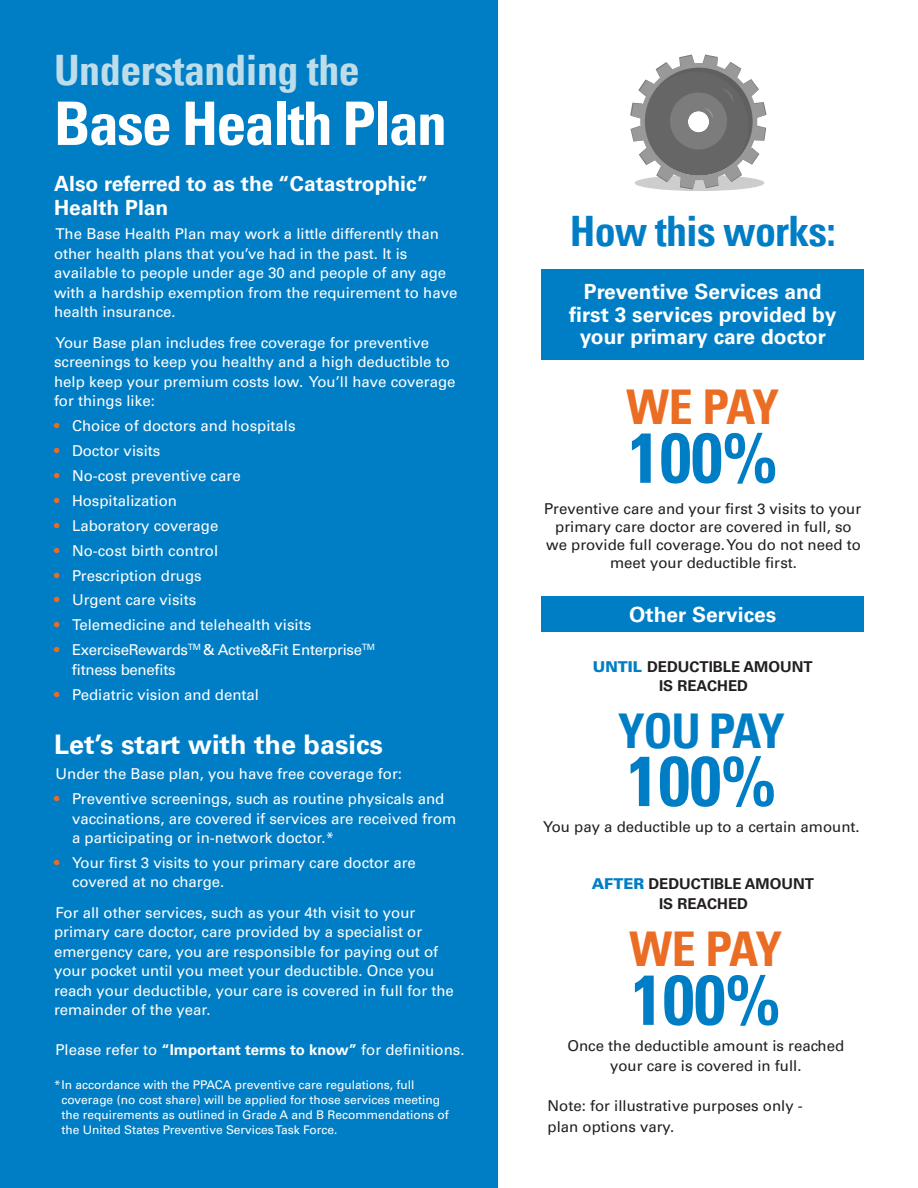
<style>
.page{position:relative;width:918px;height:1188px;background:#fff}
.page>*{position:absolute;margin:0;border:0;box-sizing:border-box;transform-origin:0 0}
.t1{font:700 condensed 70.5px "Univers LT Pro";color:#007ec5}
.t2{font:700 condensed 60px "Univers LT Pro";letter-spacing:-.03em;color:#fff}
.t3{font:700 condensed 48px "Univers LT Pro";letter-spacing:-.06em;color:#eb6c23}
.t4{font:700 condensed 48px "Univers LT Pro";letter-spacing:-.05em;color:#007ec5}
.t5{font:700 condensed 42px "Univers LT Pro";letter-spacing:-.01em;color:#bdddea}
.t6{font:700 condensed 42px "Univers LT Pro";letter-spacing:-.02em;color:#007ec5}
.t7{font:700 27px "Univers LT Pro 65";color:#fff}
.t8{font:700 21px/22.5px "Univers LT Pro 65";color:#fff}
.t9{font:15px/19.5px "Univers LT Pro 55 Roman";color:#fff}
.t10{font:15px/18px "Univers LT Pro 55 Roman";color:#231f20;text-align:center}
.t11{font:700 15px/19.5px "Univers LT Pro 65";color:#231f20;text-align:center}
.t12{font:15px/19.5px "Univers LT Pro 55 Roman";letter-spacing:-.02em;color:#fff}
.t13{font:12px/15px "Univers LT Pro 55 Roman";color:#fff}
.s1{font-family:"Univers LT Pro 65";font-weight:700;color:#eb6c23}
.s2{font-family:"Univers LT Pro 65";font-weight:700}
.s3{font-family:"Univers LT Pro 75";font-weight:900;color:#007ec5}
</style>
<div class="page">
<div style="left:0;top:0;width:498px;height:1188px;background:#007ec5"></div>
<svg style="left:635px;top:175px;width:129px;height:16px"></svg>
<svg style="left:630px;top:55px;width:137px;height:135px"></svg>
<div style="left:542px;top:597px;width:322px;height:35px;background:#007ec5"></div>
<div style="left:542px;top:269px;width:322px;height:91px;background:#007ec5"></div>
<h3 class="t5" style="left:54px;top:44px;width:307px">Understanding the</h3>
<h2 class="t2" style="left:54px;top:87px;width:394px">Base Health Plan</h2>
<h3 class="t8" style="left:54px;top:170px;width:376px;line-height:24px">Also referred to as the “Catastrophic”<br>Health Plan</h3>
<p class="t9" style="left:54px;top:224px;width:405px">The Base Health Plan may work a little differently than other health plans that you’ve had in the past. It is available to people under age 30 and people of any age with a hardship exemption from the requirement to have health insurance.</p>
<p class="t9" style="left:54px;top:332px;width:403px">Your Base plan includes free coverage for preventive screenings to keep you healthy and a high deductible to help keep your premium costs low. You’ll have coverage for things like:</p>
<p class="t9" style="left:54px;top:415px;width:243px"><span class="s1">•</span> Choice of doctors and hospitals</p>
<p class="t9" style="left:54px;top:440px;width:108px"><span class="s1">•</span> Doctor visits</p>
<p class="t9" style="left:54px;top:465px;width:188px"><span class="s1">•</span> No-cost preventive care</p>
<p class="t9" style="left:54px;top:490px;width:124px"><span class="s1">•</span> Hospitalization</p>
<p class="t9" style="left:54px;top:515px;width:166px"><span class="s1">•</span> Laboratory coverage</p>
<p class="t9" style="left:54px;top:540px;width:166px"><span class="s1">•</span> No-cost birth control</p>
<p class="t9" style="left:54px;top:565px;width:149px"><span class="s1">•</span> Prescription drugs</p>
<p class="t9" style="left:54px;top:590px;width:144px"><span class="s1">•</span> Urgent care visits</p>
<p class="t9" style="left:54px;top:615px;width:259px"><span class="s1">•</span> Telemedicine and telehealth visits</p>
<p class="t12" style="left:72px;top:640px;width:305px;text-indent:-18px"><span class="s1">•</span> ExerciseRewards<sup>TM</sup> &amp; Active&amp;Fit Enterprise<sup>TM </sup>fitness benefits</p>
<p class="t9" style="left:54px;top:684px;width:207px"><span class="s1">•</span> Pediatric vision and dental</p>
<h3 class="t7" style="left:54px;top:726px;width:331px">Let’s start with the basics</h3>
<p class="t9" style="left:56px;top:763px;width:348px">Under the Base plan, you have free coverage for:</p>
<p class="t9" style="left:72px;top:788px;width:386px;text-indent:-18px"><span class="s1">•</span> Preventive screenings, such as routine physicals and vaccinations, are covered if services are received from a participating or in-network doctor.*</p>
<p class="t9" style="left:72px;top:852px;width:345px;text-indent:-18px"><span class="s1">•</span> Your first 3 visits to your primary care doctor are covered at no charge.</p>
<p class="t9" style="left:54px;top:902px;width:401px">For all other services, such as your 4th visit to your primary care doctor, care provided by a specialist or emergency care, you are responsible for paying out of your pocket until you meet your deductible. Once you reach your deductible, your care is covered in full for the remainder of the year.</p>
<p class="t9" style="left:56px;top:1039px;width:411px">Please refer to <span class="s2">“Important terms to know”</span> for definitions.</p>
<p class="t13" style="left:61px;top:1076px;width:389px;text-indent:-7px">*In accordance with the PPACA preventive care regulations, full coverage (no cost share) will be applied for those services meeting the requirements as outlined in Grade A and B Recommendations of the United States Preventive Services Task Force.</p>
<h3 class="t6" style="left:570px;top:205px;width:267px">How this works:</h3>
<h3 class="t8" style="left:569px;top:280px;width:269px;text-align:center">Preventive Services and first 3 services provided by your primary care doctor</h3>
<h3 class="t3" style="left:627px;top:378px;width:154px">WE PAY</h3>
<h1 class="t1" style="left:628px;top:414px;width:150px">100%</h1>
<p class="t10" style="left:544px;top:499px;width:319px">Preventive care and your first 3 visits to your primary care doctor are covered in full, so we provide full coverage. You do not need to meet your deductible first.</p>
<h3 class="t8" style="left:629px;top:602px;width:149px">Other Services</h3>
<p class="t11" style="left:593px;top:656px;width:221px"><span class="s3">UNTIL</span> DEDUCTIBLE AMOUNT<br>IS REACHED</p>
<h3 class="t4" style="left:618px;top:701px;width:168px">YOU PAY</h3>
<h1 class="t1" style="left:627px;top:738px;width:150px">100%</h1>
<p class="t10" style="left:543px;top:817px;width:318px">You pay a deductible up to a certain amount.</p>
<p class="t11" style="left:592px;top:874px;width:224px"><span class="s3">AFTER</span> DEDUCTIBLE AMOUNT<br>IS REACHED</p>
<h3 class="t3" style="left:630px;top:920px;width:154px">WE PAY</h3>
<h1 class="t1" style="left:631px;top:957px;width:150px">100%</h1>
<p class="t10" style="left:610px;top:1056px;width:193px">your care is covered in full.</p>
<p class="t10" style="left:548px;top:1095px;width:257px;line-height:20.2px;text-align:left">Note: for illustrative purposes only - plan options vary.</p>
<p class="t10" style="left:567px;top:1036px;width:278px">Once the deductible amount is reached</p>
</div>
